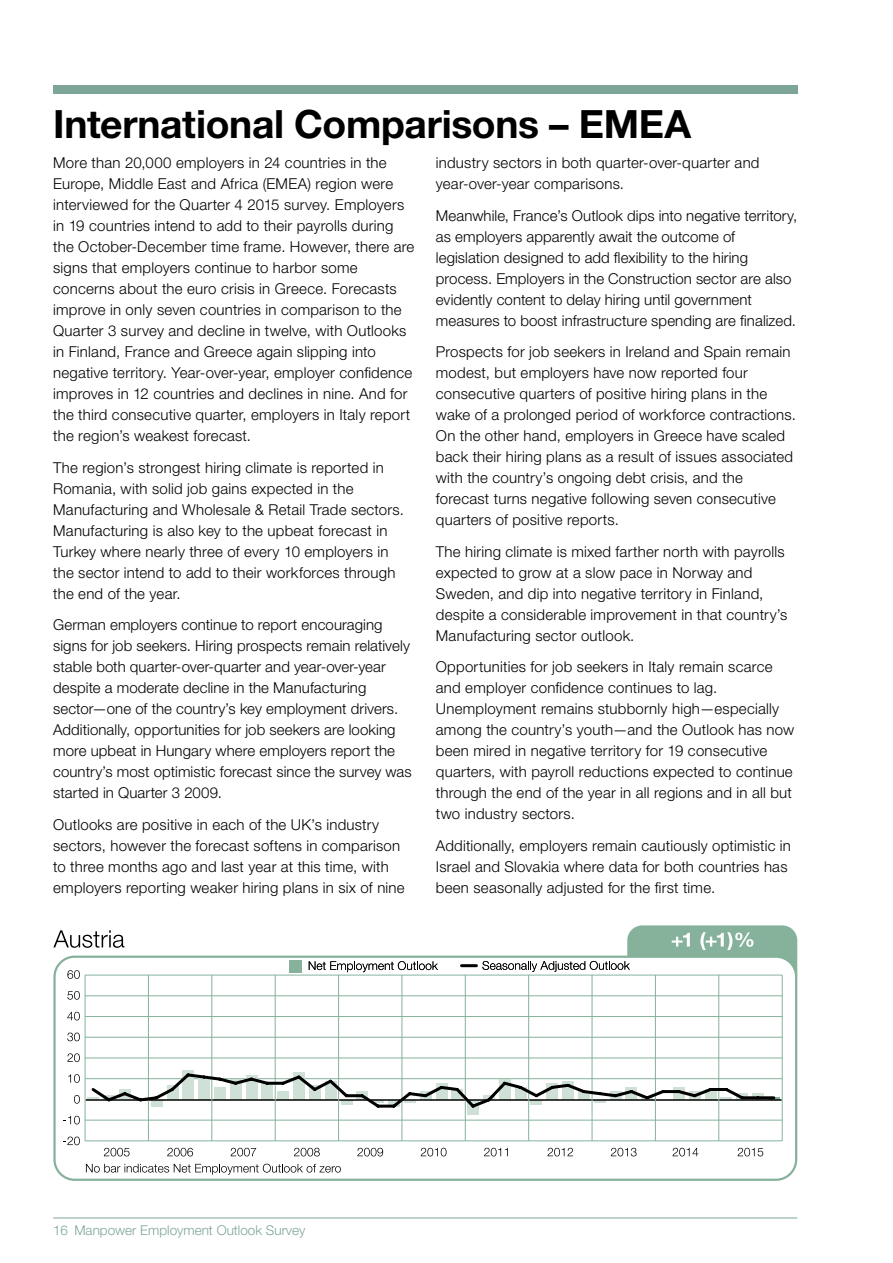
<style>
.page{position:relative;width:893px;height:1263px;background:#fff}
.page>*{position:absolute;margin:0;border:0;box-sizing:border-box;transform-origin:0 0}
.t1{font:700 39px "Helvetica Neue LT Std";letter-spacing:-.01em;color:#000}
.t2{font:300 15px/21px "Helvetica Neue LT Std";letter-spacing:.015em;color:#000}
.t3{font:300 13.5px "Helvetica Neue LT Std";color:#7da698}
</style>
<div class="page">
<hr style="left:53px;top:1217px;width:744px;height:1px;background:#7da698">
<div style="left:53px;top:85px;width:744px;height:9px;background:#7da698"></div>
<svg style="left:53px;top:930px;width:71px;height:18px"></svg>
<div style="left:627px;top:925px;width:170px;height:64px;background:#86b29c;border-radius:15px"></div>
<svg style="left:672px;top:933px;width:18px;height:13px"></svg>
<svg style="left:700px;top:932px;width:53px;height:18px"></svg>
<svg style="left:53px;top:955px;width:744px;height:226px"></svg>
<svg style="left:482px;top:961px;width:148px;height:11px"></svg>
<hr style="left:461px;top:964px;width:15px;height:3px;background:#000">
<svg style="left:309px;top:961px;width:129px;height:11px"></svg>
<div style="left:289px;top:960px;width:13px;height:12px;background:#86b29c"></div>
<hr style="left:85px;top:1140px;width:697px;height:1px;background:#86b29c">
<hr style="left:85px;top:1120px;width:697px;height:1px;background:#86b29c">
<hr style="left:85px;top:1078px;width:697px;height:1px;background:#86b29c">
<hr style="left:85px;top:1058px;width:697px;height:1px;background:#86b29c">
<hr style="left:85px;top:1037px;width:697px;height:1px;background:#86b29c">
<hr style="left:85px;top:1016px;width:697px;height:1px;background:#86b29c">
<hr style="left:85px;top:995px;width:697px;height:1px;background:#86b29c">
<hr style="left:85px;top:975px;width:697px;height:1px;background:#86b29c">
<svg style="left:86px;top:1164px;width:255px;height:11px"></svg>
<svg style="left:167px;top:1148px;width:26px;height:8px"></svg>
<svg style="left:104px;top:1148px;width:26px;height:8px"></svg>
<svg style="left:231px;top:1148px;width:25px;height:8px"></svg>
<svg style="left:294px;top:1148px;width:26px;height:8px"></svg>
<svg style="left:357px;top:1148px;width:26px;height:8px"></svg>
<svg style="left:421px;top:1148px;width:26px;height:8px"></svg>
<svg style="left:484px;top:1148px;width:24px;height:8px"></svg>
<svg style="left:547px;top:1148px;width:26px;height:8px"></svg>
<svg style="left:611px;top:1148px;width:26px;height:8px"></svg>
<svg style="left:673px;top:1148px;width:25px;height:8px"></svg>
<svg style="left:738px;top:1148px;width:25px;height:8px"></svg>
<div style="left:467px;top:1100px;width:12px;height:14px;background:#cfe0d7"></div>
<hr style="left:85px;top:1099px;width:697px;height:2px;background:#000">
<svg style="left:63px;top:1136px;width:17px;height:9px"></svg>
<svg style="left:63px;top:1116px;width:17px;height:8px"></svg>
<svg style="left:74px;top:1095px;width:6px;height:9px"></svg>
<svg style="left:68px;top:1074px;width:12px;height:9px"></svg>
<svg style="left:67px;top:1053px;width:13px;height:9px"></svg>
<svg style="left:67px;top:1032px;width:13px;height:9px"></svg>
<svg style="left:67px;top:1012px;width:13px;height:8px"></svg>
<svg style="left:67px;top:991px;width:13px;height:9px"></svg>
<svg style="left:67px;top:970px;width:13px;height:9px"></svg>
<hr style="left:85px;top:975px;width:1px;height:166px;background:#86b29c">
<hr style="left:148px;top:975px;width:1px;height:166px;background:#86b29c">
<hr style="left:212px;top:975px;width:1px;height:166px;background:#86b29c">
<hr style="left:275px;top:975px;width:1px;height:166px;background:#86b29c">
<hr style="left:338px;top:975px;width:1px;height:166px;background:#86b29c">
<hr style="left:402px;top:975px;width:1px;height:166px;background:#86b29c">
<hr style="left:465px;top:975px;width:1px;height:166px;background:#86b29c">
<hr style="left:528px;top:975px;width:1px;height:166px;background:#86b29c">
<hr style="left:592px;top:975px;width:1px;height:166px;background:#86b29c">
<hr style="left:655px;top:975px;width:1px;height:166px;background:#86b29c">
<hr style="left:718px;top:975px;width:1px;height:166px;background:#86b29c">
<hr style="left:782px;top:975px;width:1px;height:166px;background:#86b29c">
<svg style="left:88px;top:1071px;width:691px;height:39px"></svg>
<h1 class="t1" style="left:53px;top:100px;width:640px">International Comparisons – EMEA</h1>
<p class="t2" style="left:436px;top:152px;width:325px">industry sectors in both quarter-over-quarter and year-over-year comparisons.</p>
<p class="t2" style="left:436px;top:204px;width:363px">Meanwhile, France’s Outlook dips into negative territory, as employers apparently await the outcome of legislation designed to add flexibility to the hiring process. Employers in the Construction sector are also evidently content to delay hiring until government measures to boost infrastructure spending are finalized.</p>
<p class="t2" style="left:436px;top:341px;width:361px">Prospects for job seekers in Ireland and Spain remain modest, but employers have now reported four consecutive quarters of positive hiring plans in the wake of a prolonged period of workforce contractions.<br>On the other hand, employers in Greece have scaled back their hiring plans as a result of issues associated with the country’s ongoing debt crisis, and the forecast turns negative following seven consecutive quarters of positive reports.</p>
<p class="t2" style="left:436px;top:540px;width:353px">The hiring climate is mixed farther north with payrolls expected to grow at a slow pace in Norway and Sweden, and dip into negative territory in Finland, despite a considerable improvement in that country’s Manufacturing sector outlook.</p>
<p class="t2" style="left:436px;top:656px;width:360px">Opportunities for job seekers in Italy remain scarce and employer confidence continues to lag.<br>Unemployment remains stubbornly high—especially among the country’s youth—and the Outlook has now been mired in negative territory for 19 consecutive quarters, with payroll reductions expected to continue through the end of the year in all regions and in all but two industry sectors.</p>
<p class="t2" style="left:436px;top:834px;width:357px">Additionally, employers remain cautiously optimistic in<br>Israel and Slovakia where data for both countries has been seasonally adjusted for the first time.</p>
<p class="t2" style="left:53px;top:152px;width:363px">More than 20,000 employers in 24 countries in the Europe, Middle East and Africa (EMEA) region were interviewed for the Quarter 4 2015 survey. Employers in 19 countries intend to add to their payrolls during the October-December time frame. However, there are signs that employers continue to harbor some concerns about the euro crisis in Greece. Forecasts improve in only seven countries in comparison to the Quarter 3 survey and decline in twelve, with Outlooks in Finland, France and Greece again slipping into negative territory. Year-over-year, employer confidence improves in 12 countries and declines in nine. And for the third consecutive quarter, employers in Italy report the region’s weakest forecast.</p>
<p class="t2" style="left:53px;top:456px;width:352px">The region’s strongest hiring climate is reported in Romania, with solid job gains expected in the Manufacturing and Wholesale &amp; Retail Trade sectors.<br>Manufacturing is also key to the upbeat forecast in Turkey where nearly three of every 10 employers in the sector intend to add to their workforces through the end of the year.</p>
<p class="t2" style="left:53px;top:614px;width:360px">German employers continue to report encouraging signs for job seekers. Hiring prospects remain relatively stable both quarter-over-quarter and year-over-year despite a moderate decline in the Manufacturing sector—one of the country’s key employment drivers.<br>Additionally, opportunities for job seekers are looking more upbeat in Hungary where employers report the country’s most optimistic forecast since the survey was started in Quarter 3 2009.</p>
<p class="t2" style="left:53px;top:813px;width:353px">Outlooks are positive in each of the UK’s industry sectors, however the forecast softens in comparison to three months ago and last year at this time, with employers reporting weaker hiring plans in six of nine</p>
<p class="t3" style="left:53px;top:1222px;width:254px">16 Manpower Employment Outlook Survey</p>
</div>
